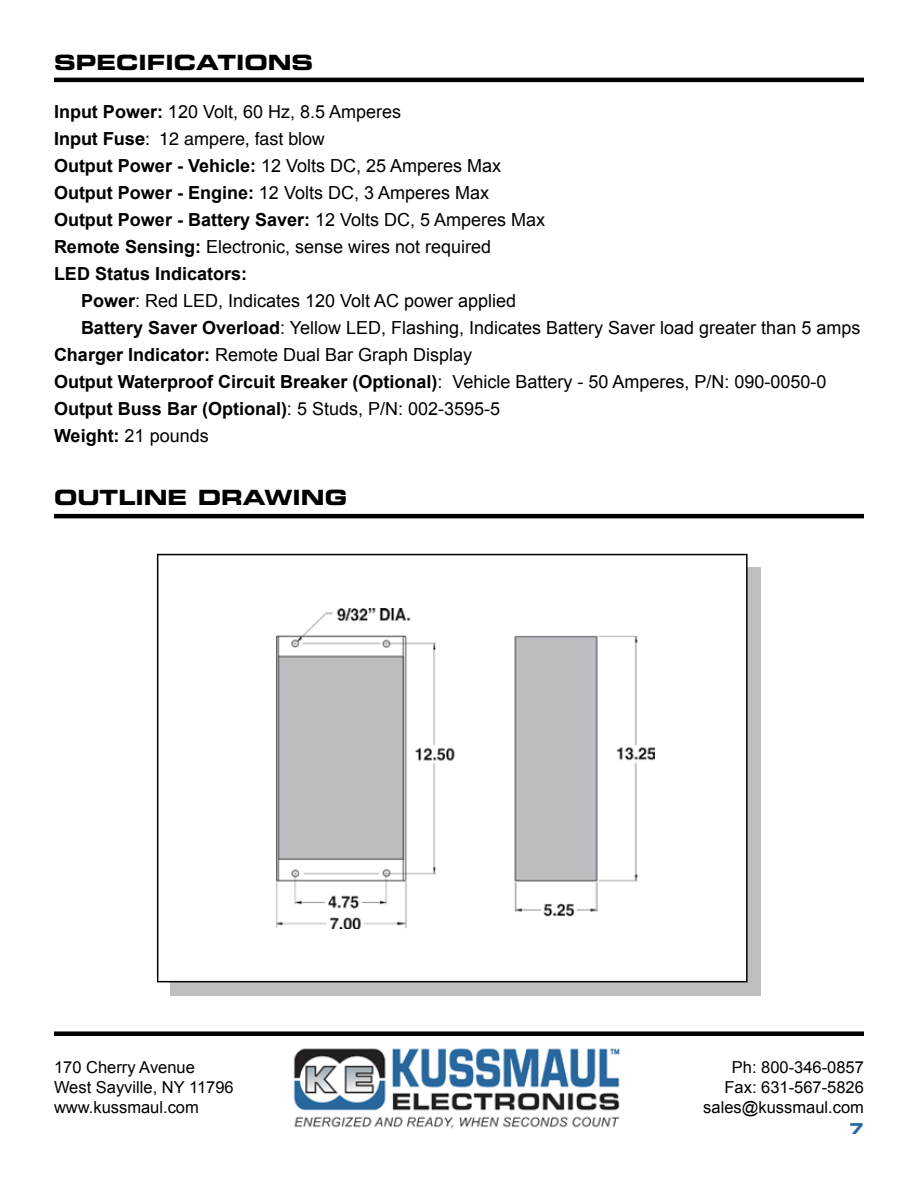
<style>
.page{position:relative;width:918px;height:1188px;background:#fff}
.page>*{position:absolute;margin:0;border:0;box-sizing:border-box;transform-origin:0 0}
.t1{font:21px "Eurostile Bold Extended Two";color:#000}
.t2{font:18px "Arial";color:#000}
.t3{font:700 18px "Arial";color:#000}
.t4{font:18px "Helvetica";color:#000}
.t5{font:16.5px/19.8px "Arial";color:#000}
.t6{font:15px "Eurostile Bold Extended Two";color:#29689e}
.s1{font-weight:700}
.s2{font-weight:400}
</style>
<div class="page">
<div style="left:170px;top:567px;width:591px;height:429px;background:#bcbec0"></div>
<div style="left:158px;top:555px;width:589px;height:427px;background:#fff"></div>
<div style="left:157px;top:554px;width:591px;height:428px;border:2px solid #000"></div>
<hr style="left:54px;top:514px;width:810px;height:4px;background:#000">
<hr style="left:54px;top:78px;width:810px;height:4px;background:#000">
<img style="left:293px;top:1048px;width:327px;height:81px">
<div style="left:54px;top:1031px;width:810px;height:5px;background:#000"></div>
<img style="left:277px;top:608px;width:378px;height:320px">
<p class="t1" style="left:54px;top:48px;width:261px">SPECIFICATIONS</p>
<p class="t2" style="left:54px;top:100px;width:349px"><span class="s1">Input Power:</span> 120 Volt, 60 Hz, 8.5 Amperes</p>
<p class="t4" style="left:54px;top:129px;width:272px"><span class="s1">Input Fuse</span>: 12 ampere, fast blow</p>
<p class="t2" style="left:54px;top:154px;width:449px"><span class="s1">Output Power - Vehicle:</span> 12 Volts DC, 25 Amperes Max</p>
<p class="t2" style="left:54px;top:181px;width:437px"><span class="s1">Output Power - Engine:</span> 12 Volts DC, 3 Amperes Max</p>
<p class="t3" style="left:54px;top:208px;width:493px">Output Power - Battery Saver: <span class="s2">12 Volts DC, 5 Amperes Max</span></p>
<p class="t2" style="left:54px;top:235px;width:439px"><span class="s1">Remote Sensing:</span> Electronic, sense wires not required</p>
<p class="t3" style="left:54px;top:262px;width:195px">LED Status Indicators:</p>
<p class="t2" style="left:81px;top:289px;width:437px"><span class="s1">Power</span>: Red LED, Indicates 120 Volt AC power applied</p>
<p class="t2" style="left:81px;top:316px;width:781px"><span class="s1">Battery Saver Overload</span>: Yellow LED, Flashing, Indicates Battery Saver load greater than 5 amps</p>
<p class="t2" style="left:54px;top:343px;width:420px"><span class="s1">Charger Indicator:</span> Remote Dual Bar Graph Display</p>
<p class="t3" style="left:54px;top:370px;width:774px">Output Waterproof Circuit Breaker (Optional)<span class="s2">: Vehicle Battery - 50 Amperes, P/N: 090-0050-0</span></p>
<p class="t3" style="left:54px;top:397px;width:448px">Output Buss Bar (Optional)<span class="s2">: 5 Studs, P/N: 002-3595-5</span></p>
<p class="t2" style="left:54px;top:424px;width:156px"><span class="s1">Weight:</span> 21 pounds</p>
<p class="t1" style="left:54px;top:483px;width:294px">OUTLINE DRAWING</p>
<p class="t5" style="left:54px;top:1058px;width:181px">170 Cherry Avenue<br>West Sayville, NY 11796 www.kussmaul.com</p>
<p class="t5" style="left:703px;top:1058px;width:162px;text-align:right">Ph: 800-346-0857<br>Fax: 631-567-5826 sales@kussmaul.com</p>
<p class="t6" style="left:849px;top:1118px;width:16px">7</p>
</div>
